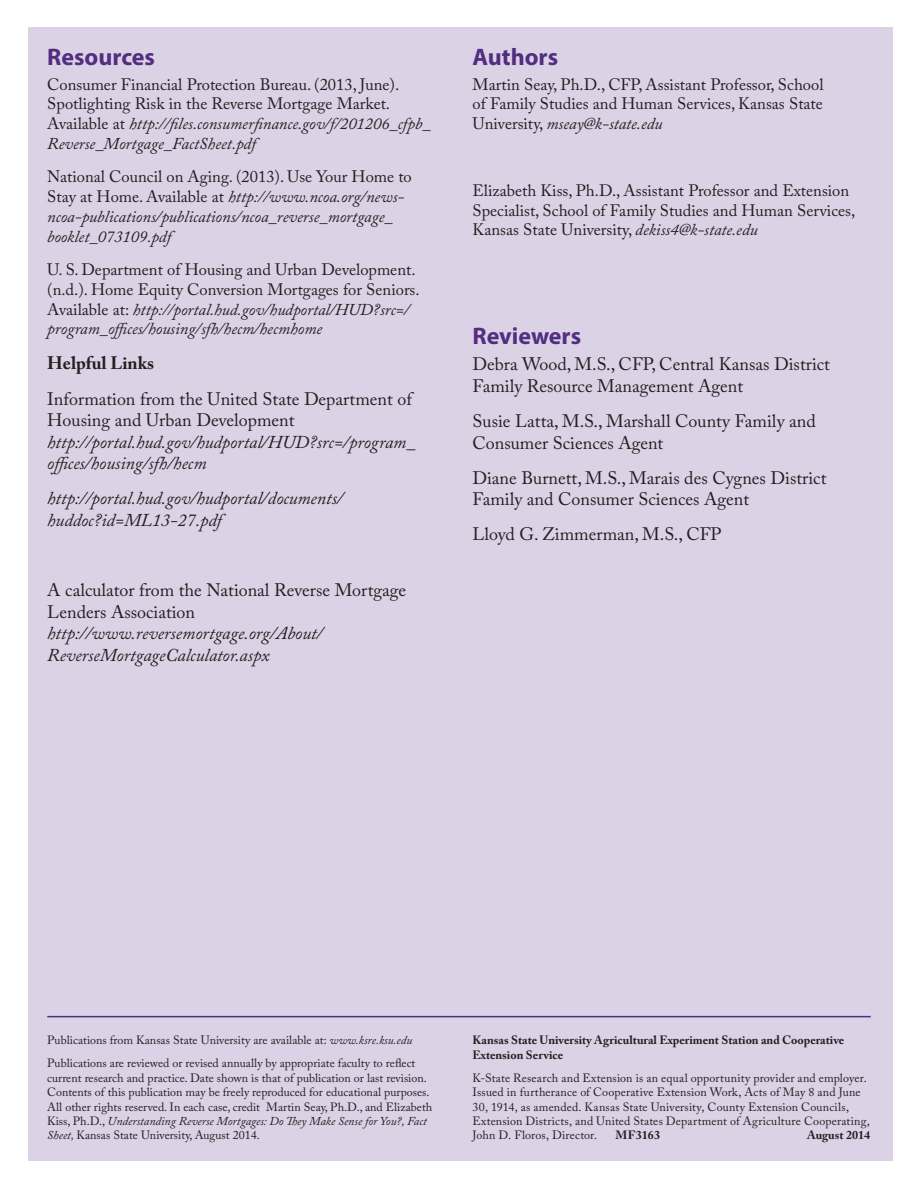
<style>
.page{position:relative;width:918px;height:1188px;background:#fff}
.page>*{position:absolute;margin:0;border:0;box-sizing:border-box;transform-origin:0 0}
.Headers{font:700 24px "Myriad Pro";color:#522e81}
.BodyText{font:italic 18px/21.6px "Adobe Caslon Pro";color:#231f20}
.BodyText-2{font:18px/21.6px "Adobe Caslon Pro";color:#231f20}
.BodyText-3{font:700 18px "Adobe Caslon Pro";color:#231f20}
.BodyText-4{font:16.5px/19.8px "Adobe Caslon Pro";color:#231f20}
.BodyText-5{font:italic 16.5px/19.8px "Adobe Caslon Pro";color:#231f20}
.KSRE_info{font:12px/14.4px "Adobe Caslon Pro";color:#231f20}
.KSRE_info-2{font:700 12px/14.4px "Adobe Caslon Pro";color:#231f20}
.s1{font-style:italic}
.s2{font-style:normal}
</style>
<div class="page">
<div style="left:29px;top:27px;width:864px;height:1134px;background:#dcd2e6"></div>
<hr style="left:47px;top:1016px;width:824px;height:1px;background:#522e81">
<p class="Headers" style="left:47px;top:42px;width:109px">Resources</p>
<p class="BodyText-4" style="left:47px;top:74px;width:385px">Consumer Financial Protection Bureau. (2013, June).<br>Spotlighting Risk in the Reverse Mortgage Market.<br>Available at <span class="s1">http://files.consumerfinance.gov/f/201206_cfpb_ Reverse_Mortgage_FactSheet.pdf</span></p>
<p class="BodyText-5" style="left:47px;top:167px;width:366px"><span class="s2">National Council on Aging. (2013). Use Your Home to Stay at Home. Available at</span> http://www.ncoa.org/news&shy;ncoa-publications/publications/ncoa_reverse_mortgage_ booklet_073109.pdf</p>
<p class="BodyText-4" style="left:47px;top:259px;width:374px">U. S. Department of Housing and Urban Development. (n.d.). Home Equity Conversion Mortgages for Seniors.<br>Available at: <span class="s1">http://portal.hud.gov/hudportal/HUD?src=/ program_offices/housing/sfh/hecm/hecmhome</span></p>
<p class="BodyText-3" style="left:47px;top:353px;width:108px">Helpful Links</p>
<p class="BodyText" style="left:47px;top:388px;width:370px"><span class="s2">Information from the United State Department of Housing and Urban Development </span>http://portal.hud.gov/hudportal/HUD?src=/program_ offices/housing/sfh/hecm</p>
<p class="BodyText" style="left:47px;top:487px;width:297px">http://portal.hud.gov/hudportal/documents/ huddoc?id=ML13-27.pdf</p>
<p class="BodyText" style="left:47px;top:579px;width:360px"><span class="s2">A calculator from the National Reverse Mortgage Lenders Association </span>http://www.reversemortgage.org/About/ ReverseMortgageCalculator.aspx</p>
<p class="Headers" style="left:472px;top:42px;width:87px">Authors</p>
<p class="BodyText-4" style="left:472px;top:74px;width:353px;text-align:justify">Martin Seay, Ph.D., CFP, Assistant Professor, School of Family Studies and Human Services, Kansas State University, <span class="s1">mseay@k-state.edu</span></p>
<p class="BodyText-4" style="left:472px;top:180px;width:384px">Elizabeth Kiss, Ph.D., Assistant Professor and Extension<br>Specialist, School of Family Studies and Human Services,<br>Kansas State University, <span class="s1">dekiss4@k-state.edu</span></p>
<p class="Headers" style="left:472px;top:321px;width:110px">Reviewers</p>
<p class="BodyText-2" style="left:472px;top:353px;width:359px">Debra Wood, M.S., CFP, Central Kansas District<br>Family Resource Management Agent</p>
<p class="BodyText-2" style="left:472px;top:410px;width:345px">Susie Latta, M.S., Marshall County Family and<br>Consumer Sciences Agent</p>
<p class="BodyText-2" style="left:472px;top:467px;width:355px">Diane Burnett, M.S., Marais des Cygnes District<br>Family and Consumer Sciences Agent</p>
<p class="BodyText-2" style="left:472px;top:523px;width:250px">Lloyd G. Zimmerman, M.S., CFP</p>
<p class="KSRE_info" style="left:47px;top:1033px;width:367px">Publications from Kansas State University are available at: <span class="s1">www.ksre.ksu.edu</span></p>
<p class="KSRE_info" style="left:47px;top:1056px;width:387px">Publications are reviewed or revised annually by appropriate faculty to reflect current research and practice. Date shown is that of publication or last revision.<br>Contents of this publication may be freely reproduced for educational purposes.<br>All other rights reserved. In each case, credit Martin Seay, Ph.D., and Elizabeth Kiss, Ph.D., <span class="s1">Understanding Reverse Mortgages: Do They Make Sense for You?, Fact Sheet,</span> Kansas State University, August 2014.</p>
<p class="KSRE_info-2" style="left:473px;top:1033px;width:373px">Kansas State University Agricultural Experiment Station and Cooperative<br>Extension Service</p>
<p class="KSRE_info" style="left:473px;top:1070px;width:399px">K-State Research and Extension is an equal opportunity provider and employer.<br>Issued in furtherance of Cooperative Extension Work, Acts of May 8 and June 30, 1914, as amended. Kansas State University, County Extension Councils, Extension Districts, and United States Department of Agriculture Cooperating, John D. Floros, Director.</p>
<p class="KSRE_info-2" style="left:615px;top:1128px;width:46px">MF3163</p>
<p class="KSRE_info-2" style="left:807px;top:1128px;width:64px">August 2014</p>
</div>
